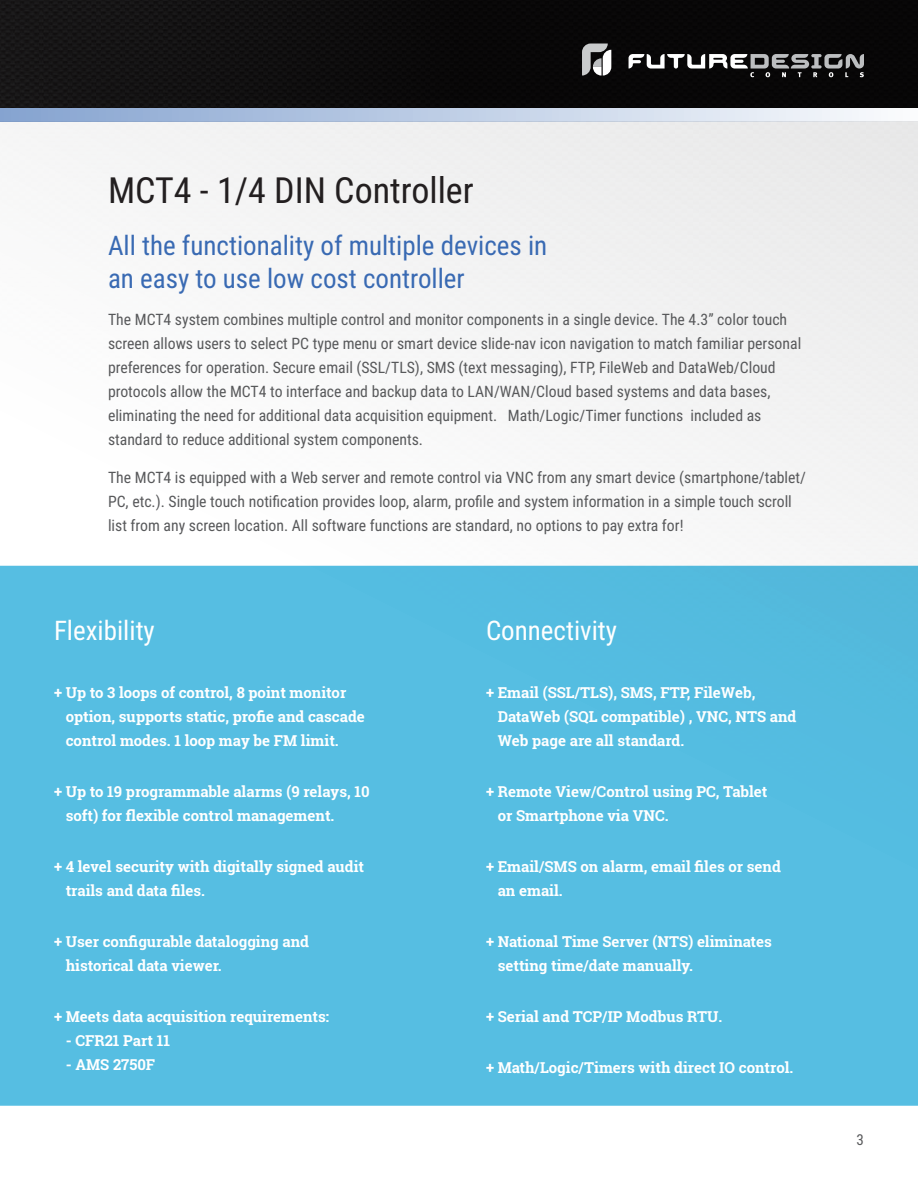
<style>
.page{position:relative;width:918px;height:1188px;background:#fff}
.page>*{position:absolute;margin:0;border:0;box-sizing:border-box;transform-origin:0 0}
.t1{font:36px "Roboto Condensed";color:#231f20}
.t2{font:27px/32.4px "Roboto Condensed";color:#396ab3}
.t3{font:27px "Roboto Condensed";color:#fff}
.t4{font:15.75px/24px "Roboto Condensed";color:#58595b}
.t5{font:700 15px/24px "Roboto Slab";color:#fff}
.t6{font:15px "Roboto Condensed";color:#58595b}
</style>
<div class="page">
<img style="left:0;top:122px;width:918px;height:984px">
<div style="left:0;top:0;width:918px;height:108px;background:linear-gradient(to right,#151415,#030203)"></div>
<svg style="left:0;top:108px;width:918px;height:14px;background:#bfcee5"></svg>
<svg style="left:629px;top:54px;width:235px;height:23px;background:#545354"></svg>
<svg style="left:582px;top:44px;width:29px;height:32px"></svg>
<h1 class="t1" style="left:108px;top:164px;width:367px">MCT4 - 1/4 DIN Controller</h1>
<h2 class="t2" style="left:108px;top:228px;width:441px">All the functionality of multiple devices in an easy to use low cost controller</h2>
<p class="t4" style="left:108px;top:307px;width:695px">The MCT4 system combines multiple control and monitor components in a single device. The 4.3” color touch screen allows users to select PC type menu or smart device slide-nav icon navigation to match familiar personal preferences for operation. Secure email (SSL/TLS), SMS (text messaging), FTP, FileWeb and DataWeb/Cloud protocols allow the MCT4 to interface and backup data to LAN/WAN/Cloud based systems and data bases, eliminating the need for additional data acquisition equipment. Math/Logic/Timer functions included as standard to reduce additional system components.</p>
<p class="t4" style="left:108px;top:464px;width:700px">The MCT4 is equipped with a Web server and remote control via VNC from any smart device (smartphone/tablet/<br>PC, etc.). Single touch notification provides loop, alarm, profile and system information in a simple touch scroll list from any screen location. All software functions are standard, no options to pay extra for!</p>
<h2 class="t3" style="left:54px;top:611px;width:102px">Flexibility</h2>
<h2 class="t3" style="left:486px;top:611px;width:133px">Connectivity</h2>
<p class="t5" style="left:66px;top:680px;width:301px;text-indent:-12px">+ Up to 3 loops of control, 8 point monitor option, supports static, profie and cascade control modes. 1 loop may be FM limit.</p>
<p class="t5" style="left:66px;top:779px;width:305px;text-indent:-12px">+ Up to 19 programmable alarms (9 relays, 10 soft) for flexible control management.</p>
<p class="t5" style="left:66px;top:854px;width:300px;text-indent:-12px">+ 4 level security with digitally signed audit trails and data files.</p>
<p class="t5" style="left:66px;top:929px;width:245px;text-indent:-12px">+ User configurable datalogging and historical data viewer.</p>
<p class="t5" style="left:54px;top:1004px;width:277px">+ Meets data acquisition requirements:</p>
<p class="t5" style="left:66px;top:1028px;width:106px">- CFR21 Part 11</p>
<p class="t5" style="left:66px;top:1052px;width:91px">- AMS 2750F</p>
<p class="t5" style="left:498px;top:680px;width:300px;text-indent:-12px">+ Email (SSL/TLS), SMS, FTP, FileWeb,<br>DataWeb (SQL compatible) , VNC, NTS and<br>Web page are all standard.</p>
<p class="t5" style="left:498px;top:779px;width:271px;text-indent:-12px">+ Remote View/Control using PC, Tablet or Smartphone via VNC.</p>
<p class="t5" style="left:498px;top:854px;width:285px;text-indent:-12px">+ Email/SMS on alarm, email files or send an email.</p>
<p class="t5" style="left:498px;top:929px;width:276px;text-indent:-12px">+ National Time Server (NTS) eliminates setting time/date manually.</p>
<p class="t5" style="left:486px;top:1004px;width:238px">+ Serial and TCP/IP Modbus RTU.</p>
<p class="t5" style="left:486px;top:1055px;width:309px">+ Math/Logic/Timers with direct IO control.</p>
<p class="t6" style="left:857px;top:1129px;width:9px">3</p>
</div>
